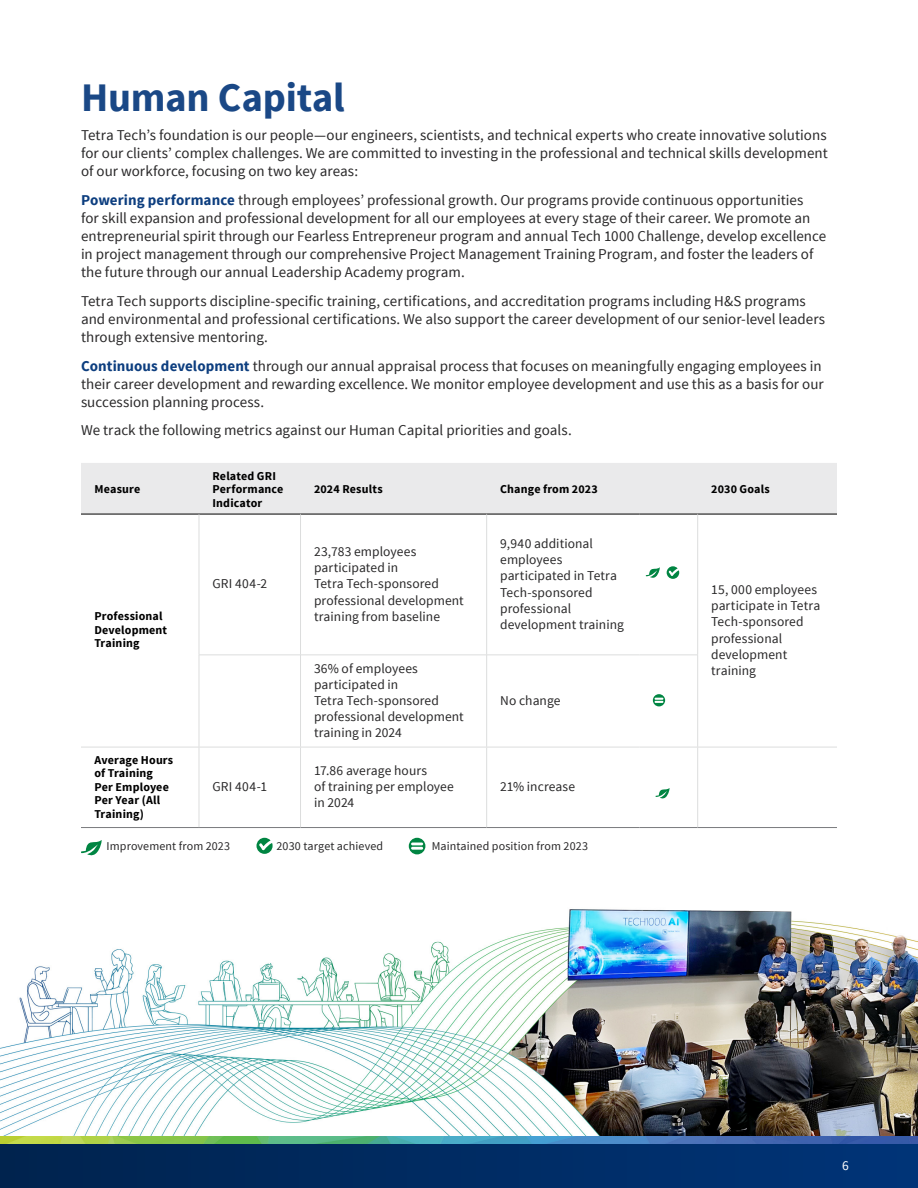
<style>
.page{position:relative;width:918px;height:1188px;background:#fff}
.page>*{position:absolute;margin:0;border:0;box-sizing:border-box;transform-origin:0 0}
.Main_Title{font:700 40.5px "Source Sans Pro";letter-spacing:-.005em;color:#1a4886}
.body2{font:15px/18px "Source Sans Pro";color:#292829}
.table_body{font:13.5px/16.2px "Source Sans Pro";letter-spacing:.005em;color:#292829}
.t1{font:13.5px "Source Sans Pro";color:#fff}
.table_titles{font:700 12px/13.5px "Source Sans Pro";letter-spacing:.015em;color:#000}
.body{font:12px "Source Sans Pro";letter-spacing:.01em;color:#292829}
.s1{font-weight:700;color:#0d3e7f}
</style>
<div class="page">
<img style="left:0;top:909px;width:918px;height:236px">
<div style="left:0;top:1145px;width:918px;height:43px;background:linear-gradient(to right,#00234e,#003478)"></div>
<div style="left:81px;top:463px;width:756px;height:51px;background:#eaeaeb"></div>
<hr style="left:81px;top:514px;width:118px;height:1px;background:#000">
<hr style="left:199px;top:514px;width:102px;height:1px;background:#000">
<hr style="left:301px;top:514px;width:186px;height:1px;background:#000">
<hr style="left:487px;top:514px;width:152px;height:1px;background:#000">
<hr style="left:639px;top:514px;width:59px;height:1px;background:#000">
<hr style="left:698px;top:514px;width:139px;height:1px;background:#000">
<hr style="left:81px;top:827px;width:118px;height:1px;background:#797a7d">
<hr style="left:199px;top:827px;width:102px;height:1px;background:#797a7d">
<hr style="left:301px;top:827px;width:186px;height:1px;background:#797a7d">
<hr style="left:487px;top:827px;width:152px;height:1px;background:#797a7d">
<hr style="left:639px;top:827px;width:59px;height:1px;background:#797a7d">
<hr style="left:698px;top:827px;width:139px;height:1px;background:#797a7d">
<hr style="left:199px;top:514px;width:1px;height:141px;background:#dcdddd">
<hr style="left:300px;top:514px;width:1px;height:141px;background:#dcdddd">
<hr style="left:486px;top:514px;width:1px;height:141px;background:#dcdddd">
<hr style="left:697px;top:514px;width:1px;height:141px;background:#dcdddd">
<hr style="left:199px;top:655px;width:1px;height:92px;background:#dcdddd">
<hr style="left:199px;top:655px;width:102px;height:1px;background:#dcdddd">
<hr style="left:300px;top:655px;width:1px;height:92px;background:#dcdddd">
<hr style="left:301px;top:655px;width:186px;height:1px;background:#dcdddd">
<hr style="left:487px;top:655px;width:152px;height:1px;background:#dcdddd">
<hr style="left:639px;top:655px;width:59px;height:1px;background:#dcdddd">
<hr style="left:486px;top:655px;width:1px;height:92px;background:#dcdddd">
<hr style="left:697px;top:655px;width:1px;height:92px;background:#dcdddd">
<hr style="left:81px;top:747px;width:118px;height:1px;background:#dcdddd">
<hr style="left:199px;top:747px;width:1px;height:80px;background:#dcdddd">
<hr style="left:199px;top:747px;width:102px;height:1px;background:#dcdddd">
<hr style="left:300px;top:747px;width:1px;height:80px;background:#dcdddd">
<hr style="left:301px;top:747px;width:186px;height:1px;background:#dcdddd">
<hr style="left:487px;top:747px;width:152px;height:1px;background:#dcdddd">
<hr style="left:639px;top:747px;width:59px;height:1px;background:#dcdddd">
<hr style="left:486px;top:747px;width:1px;height:80px;background:#dcdddd">
<hr style="left:697px;top:747px;width:1px;height:80px;background:#dcdddd">
<hr style="left:698px;top:747px;width:139px;height:1px;background:#dcdddd">
<svg style="left:646px;top:566px;width:33px;height:13px"></svg>
<svg style="left:653px;top:694px;width:12px;height:12px"></svg>
<svg style="left:655px;top:788px;width:15px;height:11px"></svg>
<svg style="left:81px;top:840px;width:21px;height:16px"></svg>
<svg style="left:256px;top:838px;width:17px;height:16px"></svg>
<svg style="left:409px;top:838px;width:16px;height:16px"></svg>
<p class="Main_Title" style="left:81px;top:72px;width:265px">Human Capital</p>
<p class="body2" style="left:81px;top:126px;width:748px;text-align:justify">Tetra Tech’s foundation is our people—our engineers, scientists, and technical experts who create innovative solutions for our clients’ complex challenges. We are committed to investing in the professional and technical skills development of our workforce, focusing on two key areas:</p>
<p class="body2" style="left:81px;top:191px;width:747px"><span class="s1">Powering performance</span> through employees’ professional growth. Our programs provide continuous opportunities<br>for skill expansion and professional development for all our employees at every stage of their career. We promote an entrepreneurial spirit through our Fearless Entrepreneur program and annual Tech 1000 Challenge, develop excellence in project management through our comprehensive Project Management Training Program, and foster the leaders of the future through our annual Leadership Academy program.</p>
<p class="body2" style="left:81px;top:292px;width:746px">Tetra Tech supports discipline-specific training, certifications, and accreditation programs including H&amp;S programs and environmental and professional certifications. We also support the career development of our senior-level leaders through extensive mentoring.</p>
<p class="body2" style="left:81px;top:357px;width:744px"><span class="s1">Continuous development</span> through our annual appraisal process that focuses on meaningfully engaging employees in their career development and rewarding excellence. We monitor employee development and use this as a basis for our succession planning process.</p>
<p class="body2" style="left:81px;top:422px;width:492px">We track the following metrics against our Human Capital priorities and goals.</p>
<p class="table_titles" style="left:94px;top:483px;width:47px">Measure</p>
<p class="table_titles" style="left:94px;top:610px;width:74px">Professional<br>Development<br>Training</p>
<p class="table_titles" style="left:94px;top:753px;width:80px">Average Hours of Training<br>Per Employee<br>Per Year (All<br>Training)</p>
<p class="table_titles" style="left:212px;top:469px;width:72px">Related GRI<br>Performance<br>Indicator</p>
<p class="table_body" style="left:212px;top:576px;width:56px">GRI 404-2</p>
<p class="table_body" style="left:212px;top:779px;width:56px">GRI 404-1</p>
<p class="table_titles" style="left:314px;top:483px;width:70px">2024 Results</p>
<p class="table_titles" style="left:500px;top:483px;width:99px">Change from 2023</p>
<p class="table_titles" style="left:711px;top:483px;width:60px">2030 Goals</p>
<p class="table_body" style="left:314px;top:544px;width:151px">23,783 employees participated in<br>Tetra Tech-sponsored professional development training from baseline</p>
<p class="table_body" style="left:500px;top:536px;width:125px">9,940 additional employees participated in Tetra<br>Tech-sponsored professional development training</p>
<p class="table_body" style="left:711px;top:582px;width:111px">15, 000 employees participate in Tetra<br>Tech-sponsored professional development</p>
<p class="table_body" style="left:314px;top:660px;width:105px">36% of employees</p>
<p class="table_body" style="left:711px;top:663px;width:46px">training</p>
<p class="table_body" style="left:314px;top:676px;width:151px">participated in<br>Tetra Tech-sponsored professional development training in 2024</p>
<p class="table_body" style="left:500px;top:693px;width:62px">No change</p>
<p class="table_body" style="left:314px;top:763px;width:141px">17.86 average hours<br>of training per employee in 2024</p>
<p class="table_body" style="left:500px;top:779px;width:76px">21% increase</p>
<p class="body" style="left:107px;top:839px;width:125px">Improvement from 2023</p>
<p class="body" style="left:277px;top:839px;width:108px">2030 target achieved</p>
<p class="body" style="left:432px;top:839px;width:158px">Maintained position from 2023</p>
<p class="t1" style="left:842px;top:1157px;width:8px">6</p>
</div>
